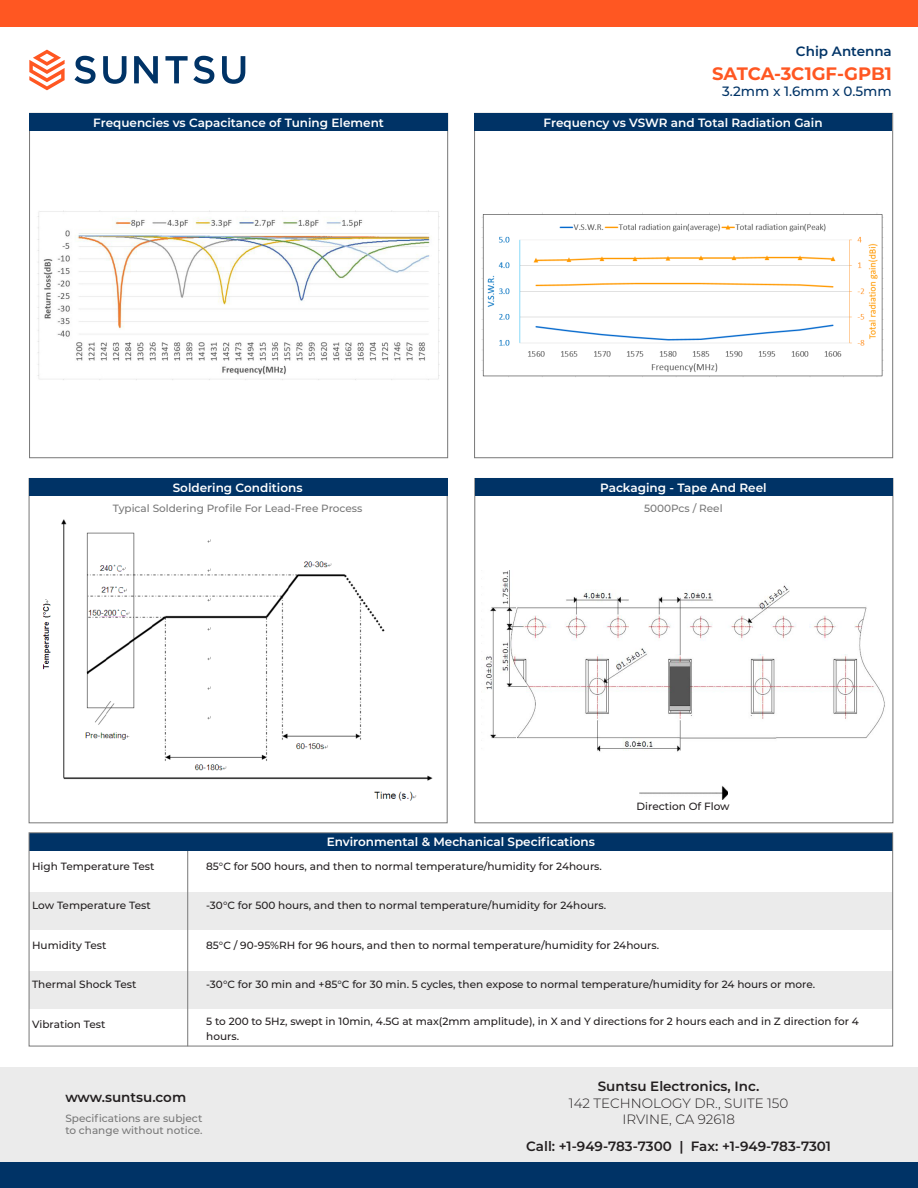
<style>
.page{position:relative;width:918px;height:1188px;background:#fff}
.page>*{position:absolute;margin:0;border:0;box-sizing:border-box;transform-origin:0 0}
.t1{font:700 18px "Montserrat";color:#ff5722}
.t2{font:600 13.5px "Montserrat";color:#231f20}
.t3{font:300 13.5px/16.2px "Montserrat";color:#231f20;text-align:center}
.t4{font:500 13.5px "Montserrat";color:#036}
.t5{font:600 13.5px "Montserrat";color:#036}
.t6{font:600 12px "Montserrat";color:#fff}
.t7{font:500 10.5px/15px "Montserrat";color:#231f20}
.t8{font:500 10.5px/12.6px "Montserrat";color:#787878}
</style>
<div class="page">
<div style="left:0;top:1067px;width:918px;height:121px;background:#ebebeb"></div>
<svg style="left:74px;top:56px;width:22px;height:28px"></svg>
<svg style="left:103px;top:56px;width:24px;height:28px"></svg>
<svg style="left:134px;top:56px;width:24px;height:27px"></svg>
<svg style="left:222px;top:56px;width:23px;height:28px"></svg>
<svg style="left:29px;top:50px;width:36px;height:40px"></svg>
<svg style="left:165px;top:56px;width:49px;height:28px"></svg>
<div style="left:0;top:0;width:918px;height:27px;background:#ff5722"></div>
<div style="left:0;top:1162px;width:918px;height:26px;background:#036"></div>
<div style="left:29px;top:892px;width:864px;height:38px;background:#ebebeb"></div>
<div style="left:29px;top:971px;width:864px;height:38px;background:#ebebeb"></div>
<hr style="left:187px;top:850px;width:1px;height:196px;background:#787878">
<div style="left:29px;top:833px;width:864px;height:17px;background:#036"></div>
<img style="left:481px;top:213px;width:403px;height:164px">
<img style="left:37px;top:210px;width:403px;height:170px">
<div style="left:475px;top:113px;width:417px;height:18px;background:#036"></div>
<div style="left:30px;top:113px;width:418px;height:18px;background:#036"></div>
<img style="left:42px;top:519px;width:391px;height:282px">
<div style="left:29px;top:478px;width:418px;height:18px;background:#036"></div>
<img style="left:486px;top:571px;width:399px;height:181px">
<div style="left:475px;top:478px;width:418px;height:18px;background:#036"></div>
<img style="left:640px;top:786px;width:88px;height:13px">
<p class="t5" style="left:796px;top:42px;width:97px">Chip Antenna</p>
<p class="t4" style="left:722px;top:82px;width:171px">3.2mm x 1.6mm x 0.5mm</p>
<h1 class="t1" style="left:712px;top:60px;width:181px">SATCA-3C1GF-GPB1</h1>
<p class="t6" style="left:93px;top:114px;width:292px">Frequencies vs Capacitance of Tuning Element</p>
<p class="t6" style="left:544px;top:114px;width:280px">Frequency vs VSWR and Total Radiation Gain</p>
<p class="t6" style="left:173px;top:479px;width:131px">Soldering Conditions</p>
<p class="t6" style="left:600px;top:479px;width:168px">Packaging - Tape And Reel</p>
<p class="t8" style="left:113px;top:501px;width:251px">Typical Soldering Profile For Lead-Free Process</p>
<p class="t8" style="left:644px;top:501px;width:80px">5000Pcs / Reel</p>
<p class="t7" style="left:637px;top:798px;width:95px">Direction Of Flow</p>
<p class="t7" style="left:32px;top:858px;width:124px">High Temperature Test</p>
<p class="t7" style="left:32px;top:898px;width:120px">Low Temperature Test</p>
<p class="t7" style="left:32px;top:937px;width:76px">Humidity Test</p>
<p class="t7" style="left:32px;top:977px;width:106px">Thermal Shock Test</p>
<p class="t7" style="left:32px;top:1017px;width:75px">Vibration Test</p>
<p class="t6" style="left:327px;top:834px;width:270px">Environmental &amp; Mechanical Specifications</p>
<p class="t7" style="left:206px;top:858px;width:397px">85°C for 500 hours, and then to normal temperature/humidity for 24hours.</p>
<p class="t7" style="left:206px;top:898px;width:401px">-30°C for 500 hours, and then to normal temperature/humidity for 24hours.</p>
<p class="t7" style="left:206px;top:937px;width:455px">85°C / 90-95%RH for 96 hours, and then to normal temperature/humidity for 24hours.</p>
<p class="t7" style="left:206px;top:977px;width:611px">-30°C for 30 min and +85°C for 30 min. 5 cycles, then expose to normal temperature/humidity for 24 hours or more.</p>
<p class="t7" style="left:206px;top:1013px;width:654px">5 to 200 to 5Hz, swept in 10min, 4.5G at max(2mm amplitude), in X and Y directions for 2 hours each and in Z direction for 4 hours.</p>
<p class="t2" style="left:65px;top:1088px;width:122px">www.suntsu.com</p>
<p class="t8" style="left:65px;top:1111px;width:139px">Specifications are subject to change without notice.</p>
<p class="t2" style="left:598px;top:1077px;width:163px">Suntsu Electronics, Inc.</p>
<p class="t3" style="left:569px;top:1094px;width:221px">142 TECHNOLOGY DR., SUITE 150<br>IRVINE, CA 92618</p>
<p class="t2" style="left:526px;top:1137px;width:306px">Call: +1-949-783-7300 | Fax: +1-949-783-7301</p>
</div>
